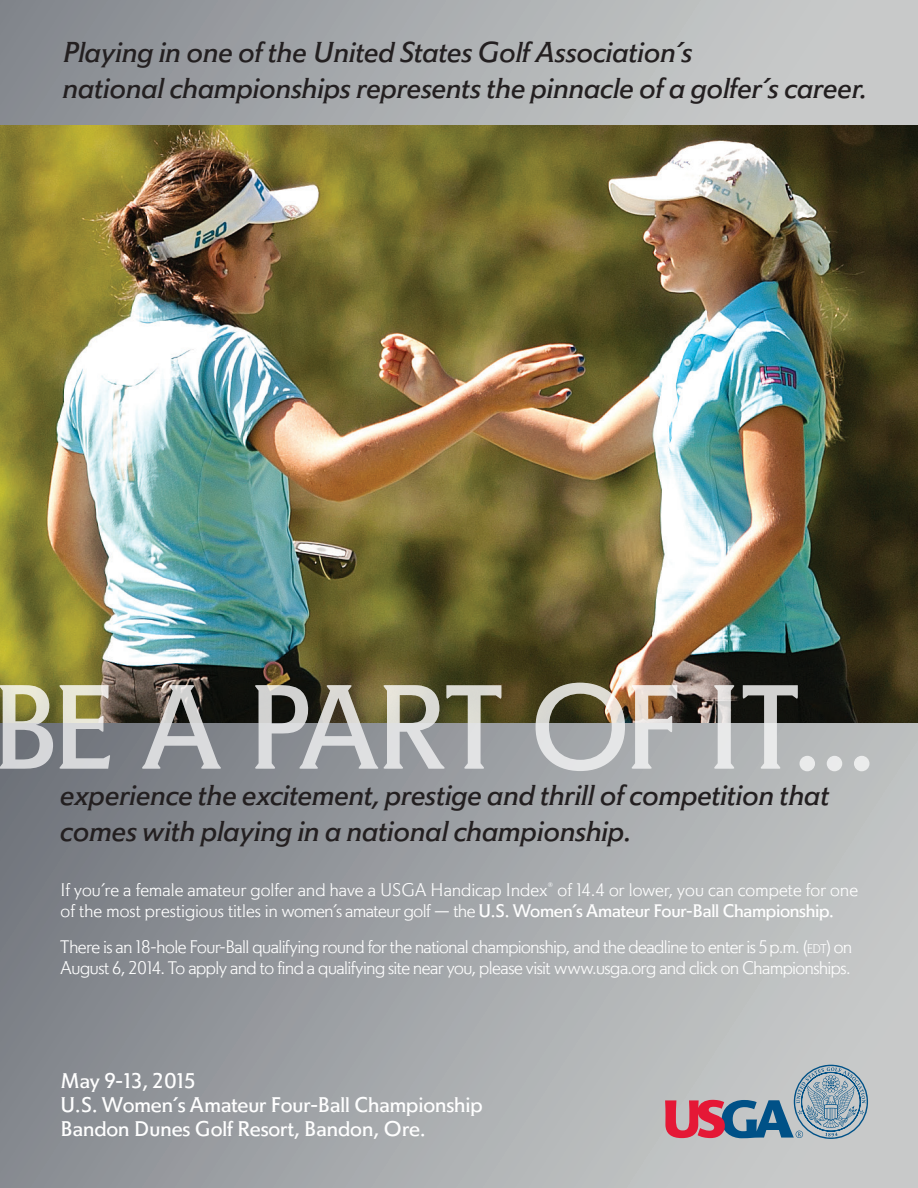
<style>
.page{position:relative;width:918px;height:1188px;background:#fff}
.page>*{position:absolute;margin:0;border:0;box-sizing:border-box;transform-origin:0 0}
.t1{font:118.5px "Memo Pro";letter-spacing:-.06em;color:#fff}
.t2{font:italic 28.5px/36px "Memo Pro";color:#231f20}
.t3{font:21px/24px "Memo Pro";letter-spacing:-.005em;color:#fff}
.t4{font:300 18px/21px "Memo Pro";letter-spacing:-.02em;color:#fff}
.t5{font:300 18px/21px "Memo Pro";letter-spacing:.01em;color:#fff}
.s1{font-weight:400}
.s2{font-style:inherit}
.s3{font-size:12.6px}
</style>
<div class="page">
<img style="left:0;top:124px;width:918px;height:600px">
<svg style="left:0;top:724px;width:918px;height:464px;background:#9da1a4"></svg>
<svg style="left:665px;top:1065px;width:203px;height:74px;background:#a29fac"></svg>
<div style="left:0;top:0;width:918px;height:124px;background:linear-gradient(to right,#878b91,#d1d2d1)"></div>
<p class="t2" style="left:63px;top:34px;width:805px">Playing in one of the United States Golf Association’s<br>national championships represents the pinnacle of a golfer’s career.</p>
<h1 class="t1" style="left:-9px;top:654px;width:888px">BE A PART OF IT...</h1>
<p class="t2" style="left:61px;top:777px;width:770px">experience the excitement, prestige and thrill of competition that comes with playing in a national championship.</p>
<p class="t5" style="left:61px;top:880px;width:799px">If you’re a female amateur golfer and have a USGA Handicap Index<sup>®</sup> of 14.4 or lower, you can compete for one of the most prestigious titles in women’s amateur golf — the <span class="s1">U.S. Women’s Amateur Four-Ball Championship.</span></p>
<p class="t4" style="left:61px;top:937px;width:793px">There is an 18-hole Four-Ball qualifying round for the national championship, and the deadline to enter is 5p.m. <span class="s2">(</span><span class="s3">edt</span><span class="s2">)</span> on<br>August 6, 2014. To apply and to find a qualifying site near you, please visit www.usga.org and click on Championships.</p>
<p class="t3" style="left:61px;top:1069px;width:424px">May 9-13, 2015<br>U.S. Women’s Amateur Four-Ball Championship<br>Bandon Dunes Golf Resort, Bandon, Ore.</p>
</div>
